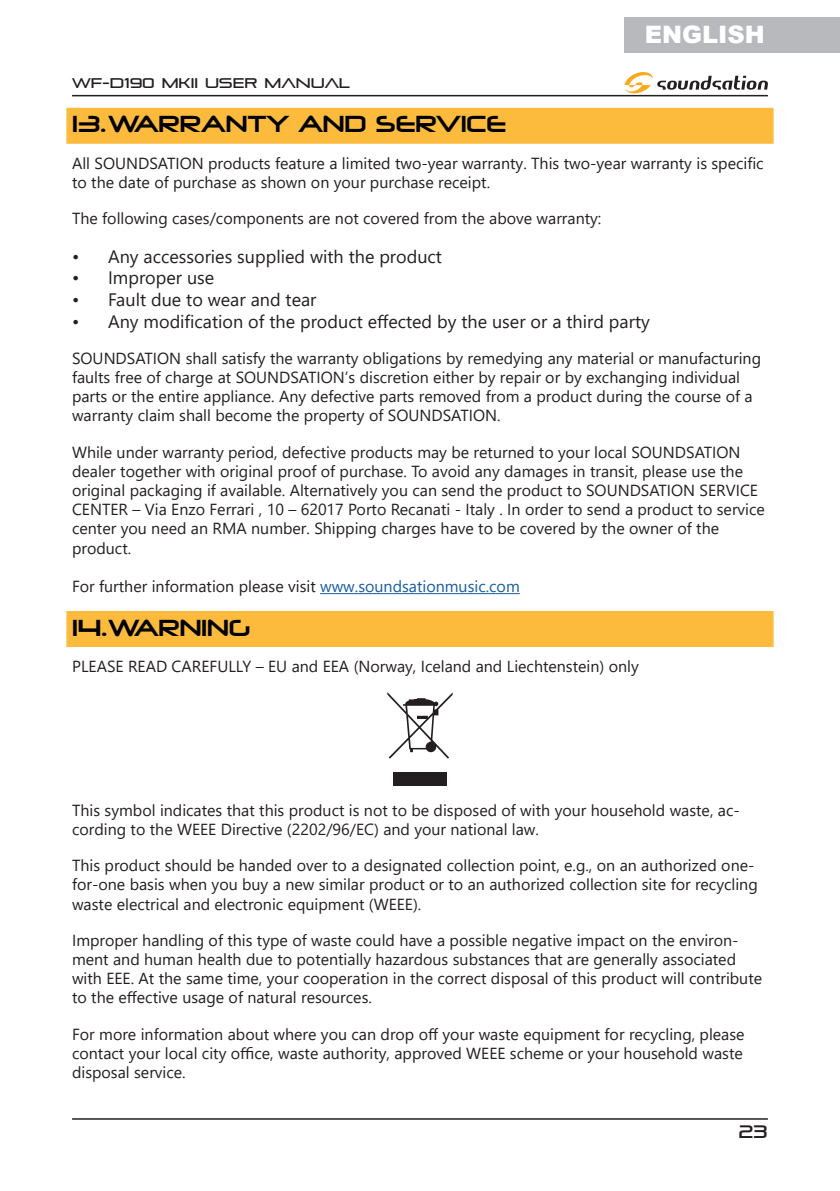
<style>
.page{position:relative;width:840px;height:1191px;background:#fff}
.page>*{position:absolute;margin:0;border:0;box-sizing:border-box;transform-origin:0 0}
.t1{font:900 24px "Arial";color:#fff}
.t2{font:22px "Neuropolitical";color:#000}
.t3{font:18px "Segoe UI";color:#231f20}
.t4{font:18px "Pirulen";color:#231f20}
.ENG_-_Basic_Text_w_3{font:16px/19.2px "Segoe UI";color:#231f20}
.ENG_-_Basic_Text_for{font:16px "Segoe UI";color:#231f20}
.t5{font:14px "Pirulen";color:#231f20}
.s1{color:#175d9e}
</style>
<div class="page">
<div style="left:66px;top:108px;width:707px;height:36px;background:#fdbb3e"></div>
<hr style="left:320px;top:593px;width:199px;height:1px;background:#175d9e">
<div style="left:66px;top:611px;width:707px;height:36px;background:#fdbb3e"></div>
<div style="left:393px;top:772px;width:53px;height:13px;background:#231f20"></div>
<svg style="left:387px;top:692px;width:65px;height:66px"></svg>
<hr style="left:72px;top:95px;width:695px;height:1px;background:#231f20">
<svg style="left:624px;top:72px;width:143px;height:22px"></svg>
<hr style="left:72px;top:1118px;width:695px;height:1px;background:#231f20">
<div style="left:624px;top:17px;width:215px;height:35px;background:#b8b9bc"></div>
<p class="t5" style="left:72px;top:74px;width:279px">WF-D190 MKII USER MANUAL</p>
<h1 class="t1" style="left:644px;top:17px;width:121px">ENGLISH</h1>
<p class="t2" style="left:72px;top:110px;width:435px">13.WARRANTY AND SERVICE</p>
<p class="ENG_-_Basic_Text_w_3" style="left:72px;top:152px;width:692px">All SOUNDSATION products feature a limited two-year warranty. This two-year warranty is specific to the date of purchase as shown on your purchase receipt.</p>
<p class="ENG_-_Basic_Text_w_3" style="left:72px;top:207px;width:530px">The following cases/components are not covered from the above warranty:</p>
<p class="t3" style="left:72px;top:239px;width:371px">• Any accessories supplied with the product</p>
<p class="t3" style="left:72px;top:261px;width:144px">• Improper use</p>
<p class="t3" style="left:72px;top:282px;width:246px">• Fault due to wear and tear</p>
<p class="t3" style="left:72px;top:304px;width:579px">• Any modification of the product effected by the user or a third party</p>
<p class="ENG_-_Basic_Text_w_3" style="left:72px;top:347px;width:690px">SOUNDSATION shall satisfy the warranty obligations by remedying any material or manufacturing faults free of charge at SOUNDSATION’s discretion either by repair or by exchanging individual parts or the entire appliance. Any defective parts removed from a product during the course of a warranty claim shall become the property of SOUNDSATION.</p>
<p class="ENG_-_Basic_Text_w_3" style="left:72px;top:441px;width:694px">While under warranty period, defective products may be returned to your local SOUNDSATION dealer together with original proof of purchase. To avoid any damages in transit, please use the original packaging if available. Alternatively you can send the product to SOUNDSATION SERVICE CENTER – Via Enzo Ferrari , 10 – 62017 Porto Recanati - Italy . In order to send a product to service center you need an RMA number. Shipping charges have to be covered by the owner of the product.</p>
<p class="ENG_-_Basic_Text_for" style="left:72px;top:571px;width:449px">For further information please visit <span class="s1">www.soundsationmusic.com</span></p>
<p class="t2" style="left:72px;top:613px;width:179px">14.WARNING</p>
<p class="ENG_-_Basic_Text_w_3" style="left:72px;top:655px;width:568px">PLEASE READ CAREFULLY – EU and EEA (Norway, Iceland and Liechtenstein) only</p>
<p class="ENG_-_Basic_Text_w_3" style="left:72px;top:799px;width:668px">This symbol indicates that this product is not to be disposed of with your household waste, ac&shy;cording to the WEEE Directive (2202/96/EC) and your national law.</p>
<p class="ENG_-_Basic_Text_w_3" style="left:72px;top:854px;width:686px">This product should be handed over to a designated collection point, e.g., on an authorized one&shy;for-one basis when you buy a new similar product or to an authorized collection site for recycling waste electrical and electronic equipment (WEEE).</p>
<p class="ENG_-_Basic_Text_w_3" style="left:72px;top:929px;width:691px">Improper handling of this type of waste could have a possible negative impact on the environ&shy;ment and human health due to potentially hazardous substances that are generally associated with EEE. At the same time, your cooperation in the correct disposal of this product will contribute to the effective usage of natural resources.</p>
<p class="ENG_-_Basic_Text_w_3" style="left:72px;top:1023px;width:673px;text-align:justify">For more information about where you can drop off your waste equipment for recycling, please contact your local city office, waste authority, approved WEEE scheme or your household waste disposal service.</p>
<p class="t4" style="left:738px;top:1120px;width:31px">23</p>
</div>
